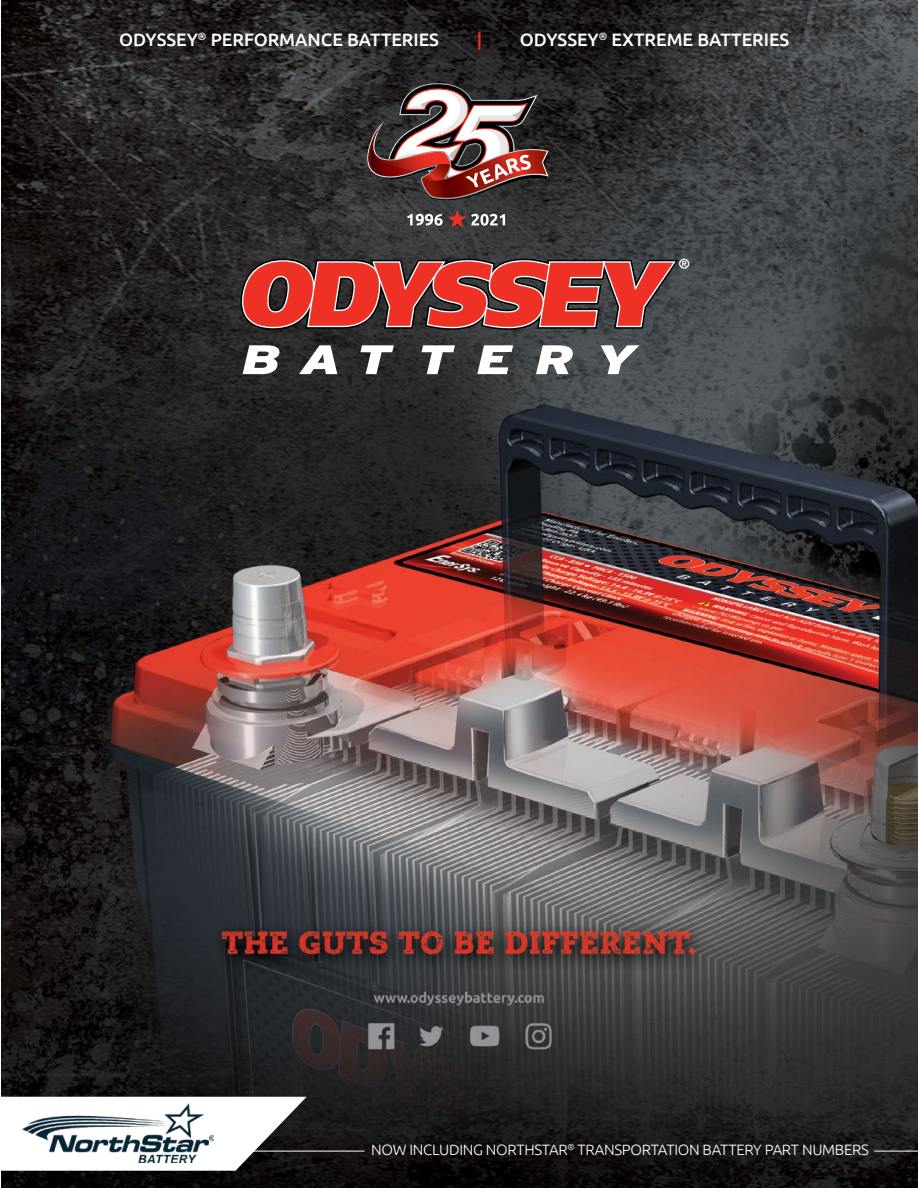
<style>
.page{position:relative;width:918px;height:1188px;background:#fff}
.page>*{position:absolute;margin:0;border:0;box-sizing:border-box;transform-origin:0 0}
.t1{font:500 18px "Ubuntu";color:#fff}
.t2{font:500 18px "Ubuntu";color:#ee3124}
.t3{font:300 15px "Ubuntu";letter-spacing:-.02em;color:#fff}
</style>
<div class="page">
<img style="left:1px;top:0;width:917px;height:1188px">
<svg style="left:1px;top:1097px;width:306px;height:74px"></svg>
<hr style="left:874px;top:1151px;width:44px;height:1px;background:#fff">
<hr style="left:231px;top:1151px;width:133px;height:1px;background:#fff">
<img style="left:22px;top:1103px;width:192px;height:59px">
<svg style="left:243px;top:345px;width:36px;height:29px"></svg>
<svg style="left:299px;top:345px;width:38px;height:29px"></svg>
<svg style="left:360px;top:345px;width:34px;height:29px"></svg>
<svg style="left:421px;top:345px;width:34px;height:29px"></svg>
<svg style="left:477px;top:345px;width:36px;height:29px"></svg>
<svg style="left:536px;top:345px;width:37px;height:29px"></svg>
<svg style="left:601px;top:345px;width:38px;height:29px"></svg>
<div style="left:679px;top:259px;width:10px;height:10px;border:1px solid #fff;border-radius:50%"></div>
<svg style="left:239px;top:259px;width:447px;height:71px;background:#ae433c"></svg>
<svg style="left:354px;top:83px;width:195px;height:120px;background:#6c504f"></svg>
<svg style="left:407px;top:210px;width:98px;height:18px;background:#716566"></svg>
<p class="t1" style="left:119px;top:28px;width:322px">ODYSSEY<sup>®</sup> PERFORMANCE BATTERIES</p>
<p class="t2" style="left:477px;top:28px;width:7px">|</p>
<p class="t1" style="left:520px;top:28px;width:271px">ODYSSEY<sup>®</sup> EXTREME BATTERIES</p>
<p class="t3" style="left:371px;top:1140px;width:499px">NOW INCLUDING NORTHSTAR<sup>®</sup> TRANSPORTATION BATTERY PART NUMBERS</p>
</div>
